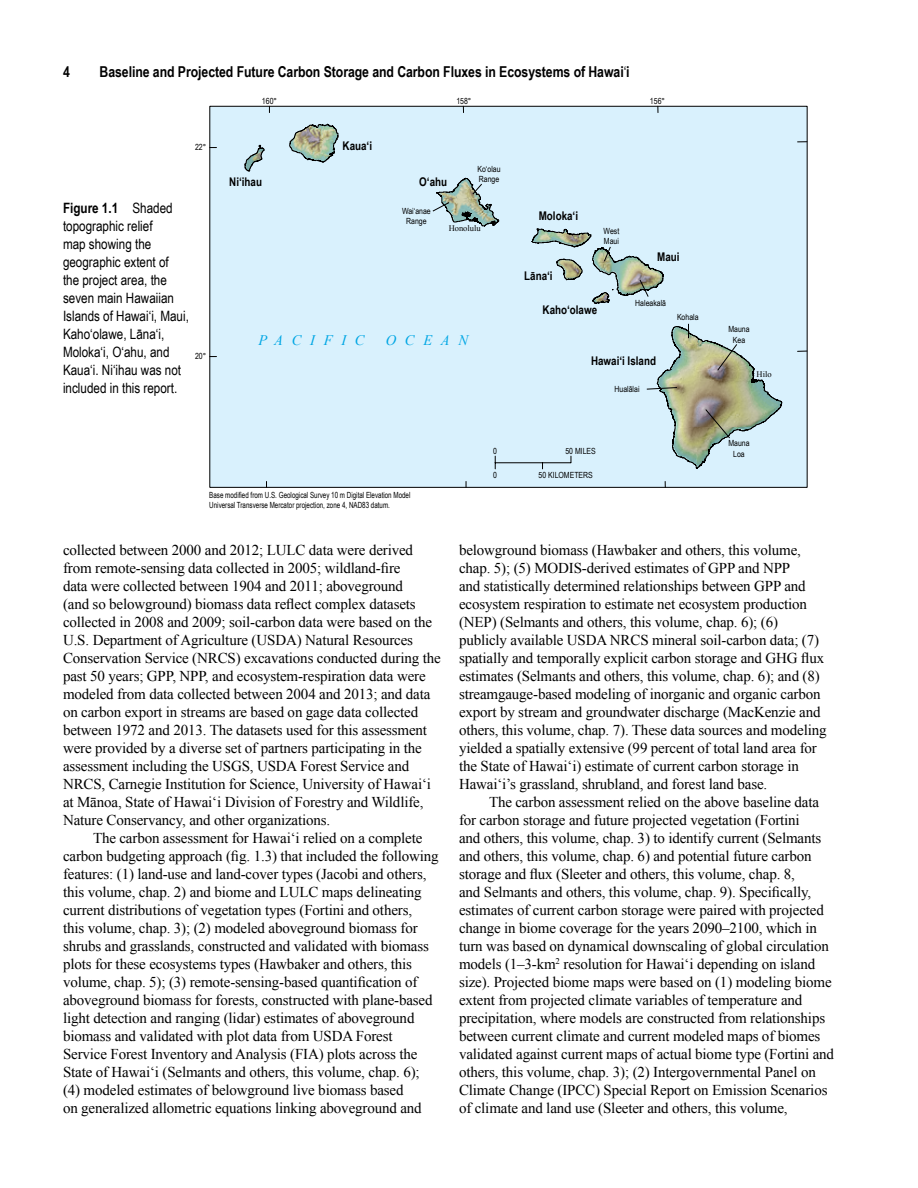
<style>
.page{position:relative;width:918px;height:1188px;background:#fff}
.page>*{position:absolute;margin:0;border:0;box-sizing:border-box;transform-origin:0 0}
.t1{font:700 16.95px "Myriad Pro";color:#000}
.Body_Text{font:15px/18px "Times New Roman";letter-spacing:-.01em;color:#000}
.t2{font:700 15px "Arial Narrow";letter-spacing:-.005em;color:#000}
.t3{font:italic 14.55px "Times New Roman";letter-spacing:.6em;color:#00a6e4}
.FigureCaption{font:14.25px/18px "Arial Narrow";color:#000}
.t4{font:700 12px "Arial Narrow";color:#000}
.t5{font:8.4px/9.8px "Arial Narrow";color:#000;scale:.9 1}
.t6{font:8.4px/10.2px "Arial Narrow";color:#000;text-align:center}
.t7{font:8.4px "Times New Roman";color:#000}
.s1{font-weight:400}
.s2{font-weight:700}
</style>
<div class="page">
<div style="left:211px;top:108px;width:594px;height:378px;background:#d9f1fd"></div>
<svg style="left:289px;top:124px;width:49px;height:39px;background:#a4b3a5"></svg>
<svg style="left:245px;top:145px;width:19px;height:27px"></svg>
<hr style="left:495px;top:462px;width:76px;height:1px;background:#000">
<svg style="left:495px;top:456px;width:1px;height:13px"></svg>
<svg style="left:532px;top:228px;width:132px;height:76px;background:#bed2d3"></svg>
<svg style="left:432px;top:178px;width:67px;height:48px;background:#adc1be"></svg>
<svg style="left:646px;top:324px;width:136px;height:144px;background:#b9c8bf"></svg>
<p class="t2" style="left:63px;top:60px;width:8px">4</p>
<p class="t2" style="left:100px;top:60px;width:532px">Baseline and Projected Future Carbon Storage and Carbon Fluxes in Ecosystems of Hawai<span class="s1">‘</span>i</p>
<p class="t6" style="left:262px;top:95px;width:16px">160°</p>
<p class="t6" style="left:456px;top:95px;width:16px">158°</p>
<p class="t6" style="left:650px;top:95px;width:16px">156°</p>
<p class="t6" style="left:195px;top:142px;width:13px">22°</p>
<p class="t4" style="left:343px;top:136px;width:31px">Kaua‘i</p>
<p class="t4" style="left:229px;top:173px;width:34px">Ni‘ihau</p>
<p class="t4" style="left:419px;top:173px;width:29px">O‘ahu</p>
<p class="t6" style="left:477px;top:164px;width:25px;text-align:left">Ko‘olau<br>Range</p>
<p class="FigureCaption" style="left:63px;top:198px;width:127px"><span class="s2">Figure 1.1</span> Shaded topographic relief<br>map showing the geographic extent of<br>the project area, the seven main Hawaiian<br>Islands of Hawai‘i, Maui,<br>Kaho‘olawe, Lāna‘i,<br>Moloka‘i, O‘ahu, and<br>Kaua‘i. Ni‘ihau was not included in this report.</p>
<p class="t6" style="left:195px;top:351px;width:13px">20°</p>
<p class="t6" style="left:402px;top:205px;width:30px">Wai‘anae<br>Range</p>
<p class="t7" style="left:449px;top:222px;width:34px">Honolulu</p>
<p class="t3" style="left:259px;top:330px;width:108px">PACIFIC</p>
<p class="t3" style="left:386px;top:330px;width:84px">OCEAN</p>
<p class="t4" style="left:539px;top:207px;width:41px">Moloka‘i</p>
<p class="t6" style="left:604px;top:225px;width:17px;text-align:left">West<br>Maui</p>
<p class="t4" style="left:524px;top:267px;width:30px">Lāna‘i</p>
<p class="t4" style="left:543px;top:301px;width:56px">Kaho‘olawe</p>
<p class="t4" style="left:657px;top:247px;width:24px">Maui</p>
<p class="t6" style="left:635px;top:297px;width:32px">Haleakalā</p>
<p class="t6" style="left:677px;top:312px;width:23px">Kohala</p>
<p class="t4" style="left:591px;top:352px;width:67px">Hawai‘i Island</p>
<p class="t6" style="left:614px;top:383px;width:27px">Hualālai</p>
<p class="t6" style="left:493px;top:446px;width:5px">0</p>
<p class="t6" style="left:565px;top:446px;width:32px">50 MILES</p>
<p class="t6" style="left:493px;top:470px;width:5px">0</p>
<p class="t6" style="left:538px;top:470px;width:56px">50 KILOMETERS</p>
<p class="t5" style="left:209px;top:490px;width:225px">Base modified from U.S. Geological Survey 10 m Digital Elevation Model<br>Universal Transverse Mercator projection, zone 4, NAD83 datum.</p>
<p class="t6" style="left:728px;top:324px;width:23px">Mauna<br>Kea</p>
<p class="t7" style="left:757px;top:368px;width:17px">Hilo</p>
<p class="t6" style="left:728px;top:438px;width:23px">Mauna<br>Loa</p>
<p class="Body_Text" style="left:63px;top:541px;width:379px">collected between 2000 and 2012; LULC data were derived from remote-sensing data collected in 2005; wildland-fire<br>data were collected between 1904 and 2011; aboveground<br>(and so belowground) biomass data reflect complex datasets collected in 2008 and 2009; soil-carbon data were based on the U.S. Department of Agriculture (USDA) Natural Resources Conservation Service (NRCS) excavations conducted during the past 50 years; GPP, NPP, and ecosystem-respiration data were modeled from data collected between 2004 and 2013; and data on carbon export in streams are based on gage data collected between 1972 and 2013. The datasets used for this assessment were provided by a diverse set of partners participating in the assessment including the USGS, USDA Forest Service and NRCS, Carnegie Institution for Science, University of Hawaiʻi at Mānoa, State of Hawaiʻi Division of Forestry and Wildlife, Nature Conservancy, and other organizations.</p>
<p class="Body_Text" style="left:63px;top:829px;width:377px;text-indent:30px">The carbon assessment for Hawaiʻi relied on a complete carbon budgeting approach (fig. 1.3) that included the following features: (1) land-use and land-cover types (Jacobi and others, this volume, chap. 2) and biome and LULC maps delineating current distributions of vegetation types (Fortini and others,<br>this volume, chap. 3); (2) modeled aboveground biomass for shrubs and grasslands, constructed and validated with biomass plots for these ecosystems types (Hawbaker and others, this volume, chap. 5); (3) remote-sensing-based quantification of aboveground biomass for forests, constructed with plane-based light detection and ranging (lidar) estimates of aboveground biomass and validated with plot data from USDA Forest Service Forest Inventory and Analysis (FIA) plots across the State of Hawaiʻi (Selmants and others, this volume, chap. 6); (4) modeled estimates of belowground live biomass based<br>on generalized allometric equations linking aboveground and</p>
<p class="Body_Text" style="left:459px;top:541px;width:369px">belowground biomass (Hawbaker and others, this volume, chap. 5); (5) MODIS-derived estimates of GPP and NPP<br>and statistically determined relationships between GPP and ecosystem respiration to estimate net ecosystem production (NEP) (Selmants and others, this volume, chap. 6); (6) publicly available USDA NRCS mineral soil-carbon data; (7) spatially and temporally explicit carbon storage and GHG flux estimates (Selmants and others, this volume, chap. 6); and (8) streamgauge-based modeling of inorganic and organic carbon export by stream and groundwater discharge (MacKenzie and others, this volume, chap. 7). These data sources and modeling yielded a spatially extensive (99 percent of total land area for the State of Hawaiʻi) estimate of current carbon storage in Hawaiʻi’s grassland, shrubland, and forest land base.</p>
<p class="Body_Text" style="left:459px;top:793px;width:377px;text-indent:30px">The carbon assessment relied on the above baseline data for carbon storage and future projected vegetation (Fortini<br>and others, this volume, chap. 3) to identify current (Selmants and others, this volume, chap. 6) and potential future carbon storage and flux (Sleeter and others, this volume, chap. 8,<br>and Selmants and others, this volume, chap. 9). Specifically, estimates of current carbon storage were paired with projected change in biome coverage for the years 2090–2100, which in turn was based on dynamical downscaling of global circulation models (1–3-km<sup>2</sup> resolution for Hawaiʻi depending on island size). Projected biome maps were based on (1) modeling biome extent from projected climate variables of temperature and precipitation, where models are constructed from relationships between current climate and current modeled maps of biomes validated against current maps of actual biome type (Fortini and others, this volume, chap. 3); (2) Intergovernmental Panel on Climate Change (IPCC) Special Report on Emission Scenarios of climate and land use (Sleeter and others, this volume,</p>
<p class="t1" style="left:760px;top:805px;width:63px">Figure 1</p>
</div>
